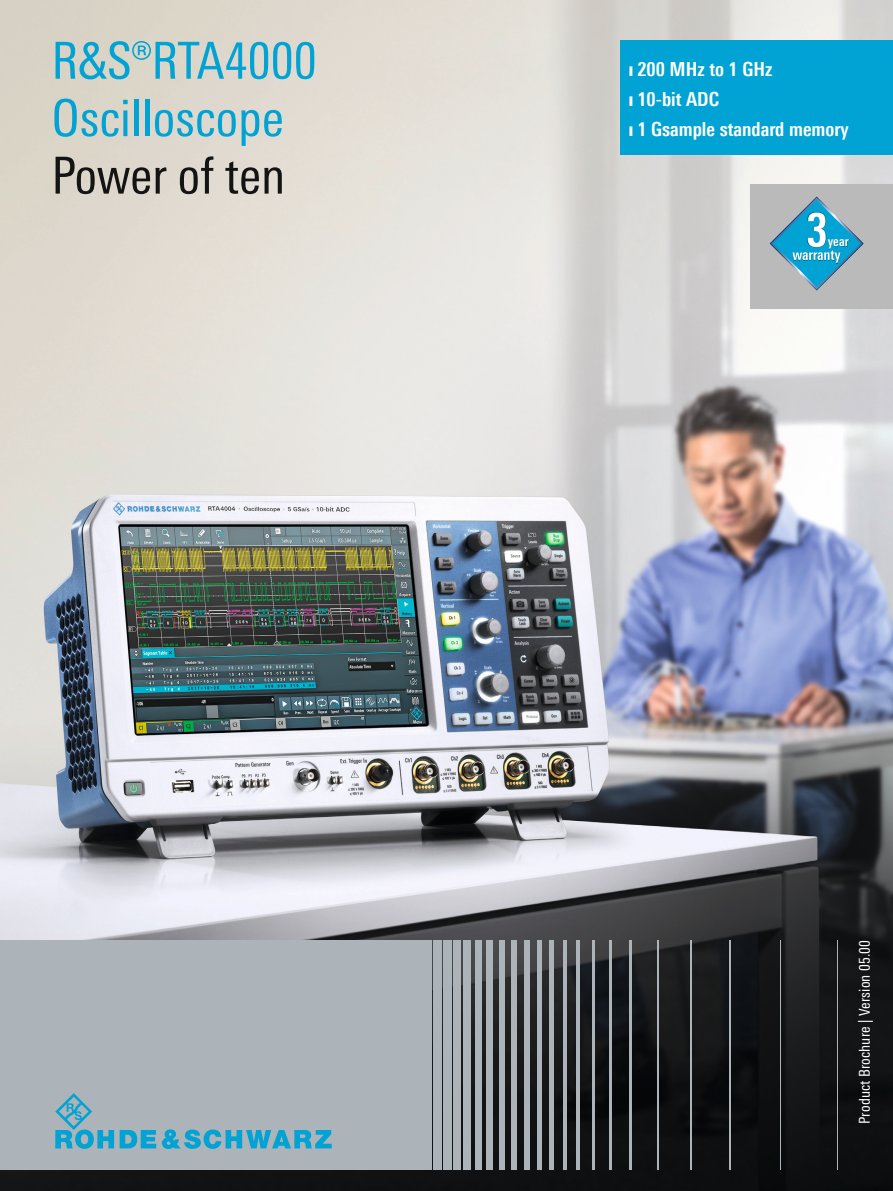
<style>
.page{position:relative;width:893px;height:1191px;background:#fff}
.page>*{position:absolute;margin:0;border:0;box-sizing:border-box;transform-origin:0 0}
.t1{font:51px/57.4px "Linotype Univers 420 Cn";color:#00a3d3}
.t2{font:51px "Linotype Univers 420 Cn";color:#131413}
.t3{font:700 19.5px/30px "Linotype Univers 620 Cn";color:#fff}
.t4{font:15px "Linotype Univers 420 Cn";letter-spacing:.01em;color:#fff}
.t5{font:700 13.35px "Linotype Univers 620 Cn";color:#fff}
.s1{font-family:"Linotype Univers 330";font-weight:300}
</style>
<div class="page">
<img style="left:0;top:0;width:893px;height:1191px">
<div style="left:0;top:940px;width:432px;height:230px;background:#acb4b9"></div>
<div style="left:433px;top:940px;width:9px;height:230px;background:#acb4b9"></div>
<div style="left:443px;top:940px;width:8px;height:230px;background:#acb4b9"></div>
<div style="left:453px;top:940px;width:8px;height:230px;background:#acb4b9"></div>
<div style="left:464px;top:940px;width:7px;height:230px;background:#acb4b9"></div>
<div style="left:475px;top:940px;width:6px;height:230px;background:#acb4b9"></div>
<div style="left:487px;top:940px;width:6px;height:230px;background:#acb4b9"></div>
<div style="left:499px;top:940px;width:6px;height:230px;background:#acb4b9"></div>
<div style="left:511px;top:940px;width:6px;height:230px;background:#acb4b9"></div>
<div style="left:524px;top:940px;width:5px;height:230px;background:#acb4b9"></div>
<hr style="left:537px;top:940px;width:4px;height:230px;background:#acb4b9">
<hr style="left:550px;top:940px;width:4px;height:230px;background:#acb4b9">
<hr style="left:563px;top:940px;width:4px;height:230px;background:#acb4b9">
<hr style="left:576px;top:940px;width:4px;height:230px;background:#acb4b9">
<hr style="left:592px;top:940px;width:3px;height:230px;background:#acb4b9">
<hr style="left:609px;top:940px;width:3px;height:230px;background:#acb4b9">
<hr style="left:630px;top:940px;width:2px;height:230px;background:#acb4b9">
<hr style="left:658px;top:940px;width:1px;height:230px;background:#acb4b9">
<hr style="left:690px;top:940px;width:2px;height:230px;background:#acb4b9">
<hr style="left:730px;top:940px;width:1px;height:230px;background:#acb4b9">
<hr style="left:780px;top:940px;width:1px;height:230px;background:#acb4b9">
<hr style="left:837px;top:940px;width:1px;height:230px;background:#acb4b9">
<svg style="left:120px;top:1130px;width:36px;height:18px"></svg>
<svg style="left:55px;top:1093px;width:59px;height:56px"></svg>
<svg style="left:162px;top:1129px;width:170px;height:20px"></svg>
<div style="left:620px;top:40px;width:273px;height:115px;background:#00a3d3"></div>
<div style="left:750px;top:184px;width:143px;height:124px;background:#bababb"></div>
<svg style="left:770px;top:196px;width:94px;height:94px"></svg>
<img style="left:828px;top:235px;width:21px;height:15px">
<h1 class="t1" style="left:51px;top:32px;width:267px">R&amp;S®RTA4000<br>Oscilloscope</h1>
<h1 class="t2" style="left:51px;top:146px;width:235px">Power of ten</h1>
<p class="t3" style="left:629px;top:54px;width:221px"><span class="s1">❙</span> 200 MHz to 1 GHz<br><span class="s1">❙</span> 10-bit ADC<br><span class="s1">❙</span> 1 Gsample standard memory</p>
<p class="t5" style="left:828px;top:234px;width:22px">year</p>
<p class="t4" style="left:856px;top:1124px;width:186px;rotate:-90deg">Product Brochure | Version 05.00</p>
</div>
